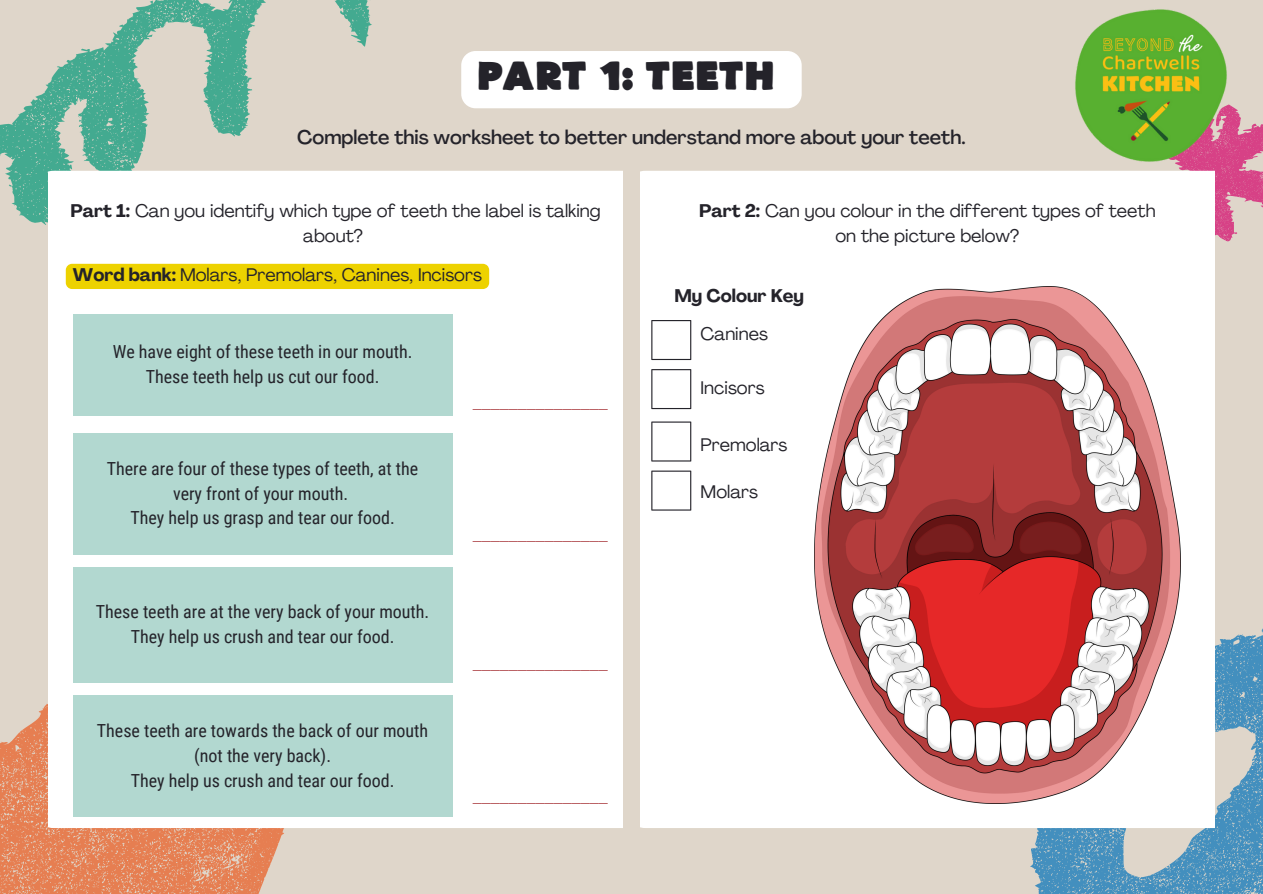
<style>
.page{position:relative;width:1263px;height:894px;background:#fff}
.page>*{position:absolute;margin:0;border:0;box-sizing:border-box;transform-origin:0 0}
.t1{font:39px "Flat Bread";color:#24232a}
.t2{font:500 19.5px "Agrandir";color:#24232a}
.t3{font:18px/24.8px "Roboto Condensed";color:#24232a;text-align:center}
.t4{font:18px/24.8px "Agrandir";color:#24232a;text-align:center}
.t5{font:700 18px "Agrandir";color:#a2272c}
.t6{font:700 18px "Agrandir";color:#24232a}
.s1{font-weight:700}
</style>
<div class="page">
<div style="left:0;top:0;width:1263px;height:893px;background:#dfd6ca"></div>
<svg style="left:0;top:0;width:372px;height:246px"></svg>
<svg style="left:1030px;top:625px;width:233px;height:268px;fill:#4891be"></svg>
<svg style="left:1214px;top:123px;width:49px;height:128px"></svg>
<svg style="left:0;top:688px;width:302px;height:205px;fill:#e68154"></svg>
<svg style="left:127px;top:876px;width:4px;height:6px"></svg>
<img style="left:1054px;top:9px;width:194px;height:173px">
<div style="left:641px;top:171px;width:573px;height:656px;background:#fff"></div>
<div style="left:49px;top:171px;width:574px;height:656px;background:#fff"></div>
<div style="left:73px;top:433px;width:379px;height:121px;background:#b2d8d0"></div>
<div style="left:73px;top:695px;width:379px;height:122px;background:#b2d8d0"></div>
<div style="left:73px;top:567px;width:379px;height:115px;background:#b2d8d0"></div>
<div style="left:73px;top:314px;width:379px;height:101px;background:#b2d8d0"></div>
<img style="left:814px;top:287px;width:367px;height:516px">
<div style="left:651px;top:319px;width:40px;height:40px;background:#fff"></div>
<div style="left:651px;top:418px;width:40px;height:40px;background:#fff"></div>
<div style="left:651px;top:468px;width:40px;height:40px;background:#fff"></div>
<svg style="left:651px;top:320px;width:40px;height:40px"></svg>
<svg style="left:651px;top:369px;width:40px;height:40px;background:#e8e8e9"></svg>
<svg style="left:651px;top:421px;width:40px;height:40px"></svg>
<svg style="left:651px;top:470px;width:40px;height:40px"></svg>
<div style="left:461px;top:51px;width:341px;height:57px;background:#fff"></div>
<div style="left:66px;top:264px;width:423px;height:25px;background:#edd200"></div>
<p class="t1" style="left:477px;top:58px;width:299px">PART 1: TEETH</p>
<p class="t2" style="left:297px;top:130px;width:670px">Complete this worksheet to better understand more about your teeth.</p>
<p class="t4" style="left:70px;top:200px;width:532px"><span class="s1">Part 1:</span> Can you identify which type of teeth the label is talking about?</p>
<p class="t4" style="left:73px;top:264px;width:410px"><span class="s1">Word bank:</span> Molars, Premolars, Canines, Incisors</p>
<p class="t3" style="left:113px;top:339px;width:301px">We have eight of these teeth in our mouth.</p>
<p class="t3" style="left:146px;top:364px;width:235px">These teeth help us cut our food.</p>
<p class="t3" style="left:107px;top:456px;width:313px">There are four of these types of teeth, at the very front of your mouth.</p>
<p class="t3" style="left:130px;top:505px;width:266px">They help us grasp and tear our food.</p>
<h1 class="t3" style="left:96px;top:599px;width:335px">These teeth are at the very back of your mouth.</h1>
<h2 class="t3" style="left:131px;top:624px;width:265px">They help us crush and tear our food.</h2>
<p class="t3" style="left:97px;top:718px;width:333px">These teeth are towards the back of our mouth (not the very back).</p>
<p class="t3" style="left:131px;top:768px;width:265px">They help us crush and tear our food.</p>
<p class="t5" style="left:473px;top:395px;width:137px">_______________</p>
<p class="t5" style="left:473px;top:527px;width:137px">_______________</p>
<p class="t4" style="left:699px;top:200px;width:458px"><span class="s1">Part 2:</span> Can you colour in the different types of teeth on the picture below?</p>
<p class="t6" style="left:674px;top:288px;width:131px">My Colour Key</p>
<p class="t4" style="left:701px;top:323px;width:69px">Canines</p>
<p class="t4" style="left:701px;top:376px;width:65px">Incisors</p>
<p class="t4" style="left:701px;top:434px;width:88px">Premolars</p>
<p class="t4" style="left:701px;top:480px;width:59px">Molars</p>
</div>
